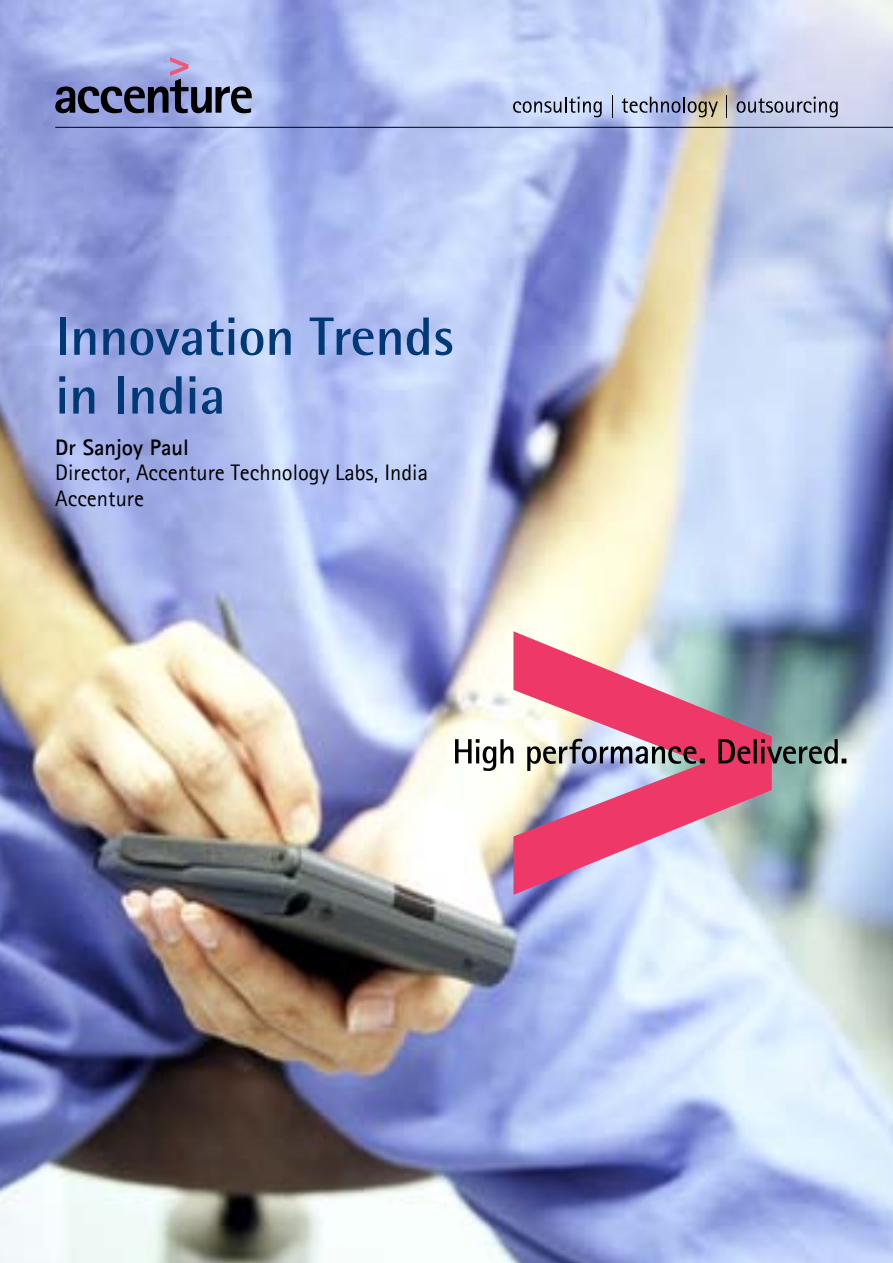
<style>
.page{position:relative;width:893px;height:1263px;background:#fff}
.page>*{position:absolute;margin:0;border:0;box-sizing:border-box;transform-origin:0 0}
.t1{font:700 54px/58.8px "Rotis Semi Sans Std";color:#003976}
.t2{font:22.5px/25.5px "Agfa Rotis Sans Serif";color:#000}
.t3{font:700 22.5px "Agfa Rotis Sans Serif";color:#000}
</style>
<div class="page">
<img style="left:0;top:0;width:893px;height:1263px">
<svg style="left:55px;top:57px;width:197px;height:56px;background:#7e86af"></svg>
<hr style="left:55px;top:127px;width:838px;height:1px;background:#000">
<svg style="left:513px;top:97px;width:89px;height:20px;background:#a0acc6"></svg>
<svg style="left:612px;top:96px;width:1px;height:22px"></svg>
<svg style="left:622px;top:97px;width:96px;height:20px;background:#969cad"></svg>
<svg style="left:726px;top:96px;width:1px;height:22px"></svg>
<svg style="left:737px;top:97px;width:101px;height:20px;background:#a0a4bb"></svg>
<img style="left:513px;top:631px;width:259px;height:264px">
<img style="left:455px;top:739px;width:391px;height:32px">
<h1 class="t1" style="left:55px;top:306px;width:401px">Innovation Trends in India</h1>
<p class="t3" style="left:55px;top:433px;width:135px">Dr Sanjoy Paul</p>
<p class="t2" style="left:55px;top:459px;width:374px">Director, Accenture Technology Labs, India<br>Accenture</p>
</div>
